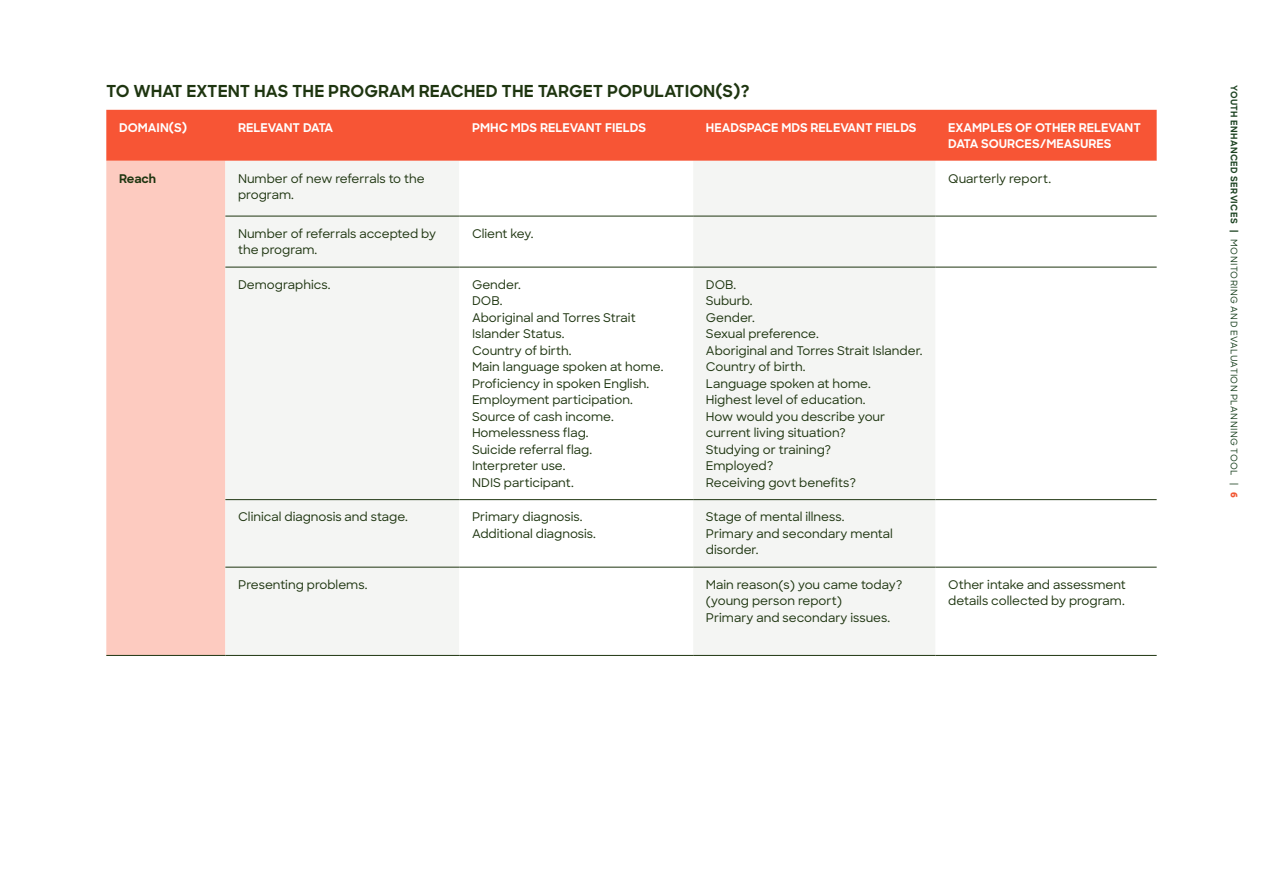
<style>
.page{position:relative;width:1263px;height:893px;background:#fff}
.page>*{position:absolute;margin:0;border:0;box-sizing:border-box;transform-origin:0 0}
.t1{font:700 16.5px "Sharp Sans";color:#1e3510}
.t2{font:500 12px/16.5px "Sharp Sans";color:#1e3510}
.t3{font:700 12px/16.5px "Sharp Sans";color:#fff}
.t4{font:700 12px "Sharp Sans";letter-spacing:-.005em;color:#1e3510}
.t5{font:500 9px "Sharp Sans";letter-spacing:.05em;color:#1c4221}
.s1{font-weight:700}
.s2{font-weight:800;color:#f15632}
</style>
<div class="page">
<div style="left:106px;top:110px;width:1051px;height:51px;background:#f75535"></div>
<div style="left:106px;top:161px;width:119px;height:494px;background:#fdcbc0"></div>
<div style="left:225px;top:161px;width:234px;height:494px;background:#f4f5f3"></div>
<svg style="left:459px;top:161px;width:698px;height:494px"></svg>
<hr style="left:225px;top:216px;width:234px;height:1px;background:#1e3510">
<hr style="left:459px;top:216px;width:234px;height:1px;background:#1e3510">
<hr style="left:693px;top:216px;width:242px;height:1px;background:#1e3510">
<hr style="left:935px;top:216px;width:222px;height:1px;background:#1e3510">
<hr style="left:225px;top:267px;width:234px;height:1px;background:#1e3510">
<hr style="left:459px;top:267px;width:234px;height:1px;background:#1e3510">
<hr style="left:693px;top:267px;width:242px;height:1px;background:#1e3510">
<hr style="left:935px;top:267px;width:222px;height:1px;background:#1e3510">
<hr style="left:225px;top:499px;width:234px;height:1px;background:#1e3510">
<hr style="left:459px;top:499px;width:234px;height:1px;background:#1e3510">
<hr style="left:693px;top:499px;width:242px;height:1px;background:#1e3510">
<hr style="left:935px;top:499px;width:222px;height:1px;background:#1e3510">
<hr style="left:225px;top:567px;width:234px;height:1px;background:#1e3510">
<hr style="left:459px;top:567px;width:234px;height:1px;background:#1e3510">
<hr style="left:693px;top:567px;width:242px;height:1px;background:#1e3510">
<hr style="left:935px;top:567px;width:222px;height:1px;background:#1e3510">
<hr style="left:225px;top:655px;width:234px;height:1px;background:#1e3510">
<hr style="left:459px;top:655px;width:234px;height:1px;background:#1e3510">
<hr style="left:693px;top:655px;width:242px;height:1px;background:#1e3510">
<hr style="left:935px;top:655px;width:222px;height:1px;background:#1e3510">
<hr style="left:106px;top:655px;width:119px;height:1px;background:#1e3510">
<h1 class="t1" style="left:106px;top:79px;width:645px">TO WHAT EXTENT HAS THE PROGRAM REACHED THE TARGET POPULATION(S)?</h1>
<p class="t3" style="left:119px;top:119px;width:70px">DOMAIN(S)</p>
<p class="t3" style="left:238px;top:119px;width:96px">RELEVANT DATA</p>
<p class="t3" style="left:472px;top:119px;width:176px">PMHC MDS RELEVANT FIELDS</p>
<p class="t3" style="left:706px;top:119px;width:212px">HEADSPACE MDS RELEVANT FIELDS</p>
<p class="t3" style="left:948px;top:119px;width:194px">EXAMPLES OF OTHER RELEVANT<br>DATA SOURCES/MEASURES</p>
<p class="t4" style="left:119px;top:169px;width:39px">Reach</p>
<p class="t2" style="left:238px;top:169px;width:188px">Number of new referrals to the program.</p>
<p class="t2" style="left:948px;top:169px;width:104px">Quarterly report.</p>
<p class="t2" style="left:238px;top:225px;width:199px">Number of referrals accepted by the program.</p>
<p class="t2" style="left:472px;top:225px;width:63px">Client key.</p>
<p class="t2" style="left:238px;top:276px;width:94px">Demographics.</p>
<p class="t2" style="left:472px;top:276px;width:193px">Gender.<br>DOB.<br>Aboriginal and Torres Strait<br>Islander Status.<br>Country of birth.<br>Main language spoken at home.<br>Proficiency in spoken English.<br>Employment participation.<br>Source of cash income.<br>Homelessness flag.<br>Suicide referral flag.<br>Interpreter use.<br>NDIS participant.</p>
<p class="t2" style="left:706px;top:276px;width:218px">DOB.<br>Suburb.<br>Gender.<br>Sexual preference.<br>Aboriginal and Torres Strait Islander.<br>Country of birth.<br>Language spoken at home.<br>Highest level of education.<br>How would you describe your current living situation?<br>Studying or training?<br>Employed?<br>Receiving govt benefits?</p>
<p class="t2" style="left:238px;top:508px;width:171px">Clinical diagnosis and stage.</p>
<p class="t2" style="left:472px;top:508px;width:125px">Primary diagnosis.<br>Additional diagnosis.</p>
<p class="t2" style="left:706px;top:508px;width:188px">Stage of mental illness.<br>Primary and secondary mental disorder.</p>
<p class="t2" style="left:238px;top:576px;width:131px">Presenting problems.</p>
<p class="t2" style="left:706px;top:576px;width:198px">Main reason(s) you came today? (young person report)<br>Primary and secondary issues.</p>
<p class="t2" style="left:948px;top:576px;width:179px">Other intake and assessment details collected by program.</p>
<p class="t5" style="left:1240px;top:85px;width:414px;rotate:90deg"><span class="s1">YOUTH ENHANCED SERVICES |</span> MONITORING AND EVALUATION PLANNING TOOL | <span class="s2">6</span></p>
</div>
